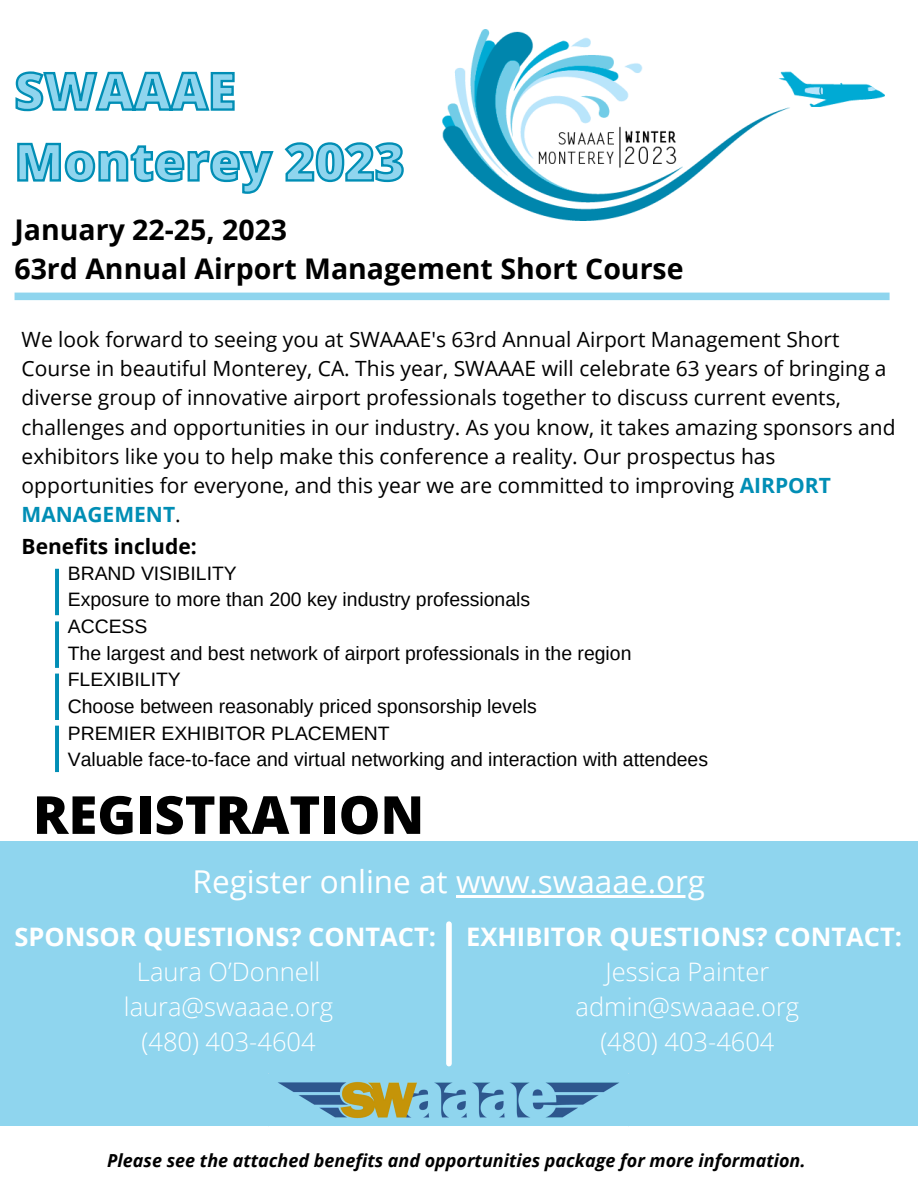
<style>
.page{position:relative;width:918px;height:1188px;background:#fff}
.page>*{position:absolute;margin:0;border:0;box-sizing:border-box;transform-origin:0 0}
.t1{font:800 52.5px "Open Sans";color:#000}
.t2{font:800 51px/70.8px "Open Sans";color:#8fd5ee}
.t3{font:31.5px "Open Sans";color:#fff}
.t4{font:700 28.5px/39.3px "Open Sans";color:#000}
.t5{font:300 25.5px/34.8px "Open Sans";color:#fff;text-align:center}
.t6{font:700 25.5px "Open Sans";color:#fff}
.t7{font:21px/29.2px "Open Sans";color:#000}
.t8{font:700 21px "Open Sans";color:#000}
.t9{font:19.35px/26.7px "Arimo";color:#000}
.t10{font:italic 700 18px "Open Sans";color:#000}
.s1{font-weight:700;color:#018eb5}
</style>
<div class="page">
<div style="left:15px;top:293px;width:875px;height:7px;background:#8fd5ee"></div>
<svg style="left:55px;top:569px;width:4px;height:46px"></svg>
<svg style="left:55px;top:621px;width:4px;height:47px"></svg>
<svg style="left:55px;top:674px;width:4px;height:46px"></svg>
<svg style="left:55px;top:726px;width:4px;height:46px"></svg>
<div style="left:0;top:841px;width:918px;height:285px;background:#8fd5ee"></div>
<img style="left:278px;top:1073px;width:351px;height:46px">
<div style="left:446px;top:924px;width:6px;height:140px;background:#fff"></div>
<img style="left:443px;top:29px;width:442px;height:192px">
<svg style="left:15px;top:71px;width:220px;height:41px"></svg>
<svg style="left:17px;top:142px;width:387px;height:52px"></svg>
<hr style="left:456px;top:895px;width:249px;height:2px;background:#fff">
<h2 class="t2" style="left:14px;top:54px;width:392px">SWAAAE<br>Monterey 2023</h2>
<h3 class="t4" style="left:14px;top:209px;width:671px">January 22-25, 2023<br>63rd Annual Airport Management Short Course</h3>
<p class="t7" style="left:22px;top:324px;width:875px">We look forward to seeing you at SWAAAE's 63rd Annual Airport Management Short Course in beautiful Monterey, CA. This year, SWAAAE will celebrate 63 years of bringing a diverse group of innovative airport professionals together to discuss current events, challenges and opportunities in our industry. As you know, it takes amazing sponsors and exhibitors like you to help make this conference a reality. Our prospectus has opportunities for everyone, and this year we are committed to improving <span class="s1">AIRPORT MANAGEMENT</span>.</p>
<p class="t8" style="left:22px;top:532px;width:177px">Benefits include:</p>
<p class="t9" style="left:68px;top:559px;width:642px">BRAND VISIBILITY<br>Exposure to more than 200 key industry professionals<br>ACCESS<br>The largest and best network of airport professionals in the region FLEXIBILITY<br>Choose between reasonably priced sponsorship levels<br>PREMIER EXHIBITOR PLACEMENT<br>Valuable face-to-face and virtual networking and interaction with attendees</p>
<h1 class="t1" style="left:33px;top:778px;width:393px">REGISTRATION</h1>
<h3 class="t3" style="left:193px;top:859px;width:514px">Register online at www.swaaae.org</h3>
<p class="t6" style="left:15px;top:919px;width:423px">SPONSOR QUESTIONS? CONTACT:</p>
<p class="t5" style="left:124px;top:954px;width:211px">Laura O’Donnell laura@swaaae.org (480) 403-4604</p>
<p class="t6" style="left:466px;top:919px;width:438px">EXHIBITOR QUESTIONS? CONTACT:</p>
<p class="t5" style="left:576px;top:954px;width:225px">Jessica Painter admin@swaaae.org (480) 403-4604</p>
<p class="t10" style="left:107px;top:1148px;width:700px">Please see the attached benefits and opportunities package for more information.</p>
</div>
